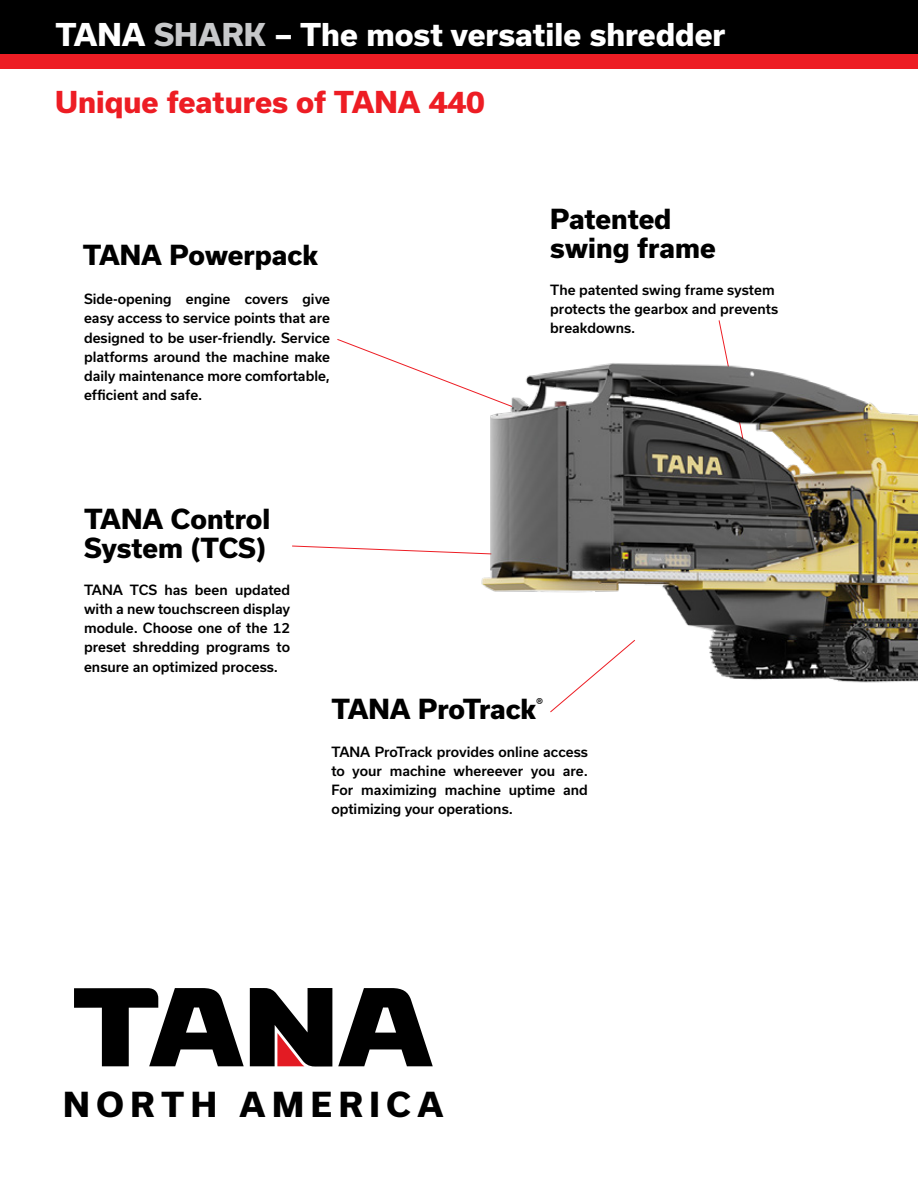
<style>
.page{position:relative;width:918px;height:1188px;background:#fff}
.page>*{position:absolute;margin:0;border:0;box-sizing:border-box;transform-origin:0 0}
.t1{font:800 32.85px "Usual";letter-spacing:.2em;color:#000}
.otsikko_valkoinen{font:800 30px "Usual";color:#fff}
.Iso_otsikko{font:800 28.8px "Usual";color:#ed1d24}
.Pieni_otsikko__isomp{font:800 26.4px "Usual";color:#000}
.Leipis_fix_shrugged{font:500 13.5px/19.2px "Usual";color:#000;text-align:justify}
.s1{color:#c7c8ca}
</style>
<div class="page">
<svg style="left:292px;top:545px;width:99px;height:6px"></svg>
<img style="left:391px;top:320px;width:527px;height:393px">
<div style="left:0;top:0;width:918px;height:64px;background:#000"></div>
<div style="left:0;top:54px;width:918px;height:15px;background:#ed1d24"></div>
<svg style="left:338px;top:988px;width:95px;height:78px"></svg>
<svg style="left:250px;top:988px;width:82px;height:79px;background:#3a2c2d"></svg>
<svg style="left:74px;top:988px;width:170px;height:78px"></svg>
<p class="otsikko_valkoinen" style="left:55px;top:17px;width:672px">TANA <span class="s1">SHARK</span> – The most versatile shredder</p>
<p class="Iso_otsikko" style="left:55px;top:86px;width:431px">Unique features of TANA 440</p>
<p class="Pieni_otsikko__isomp" style="left:83px;top:240px;width:237px">TANA Powerpack</p>
<p class="Leipis_fix_shrugged" style="left:84px;top:290px;width:248px">Side-opening engine covers give easy access to service points that are designed to be user-friendly. Service platforms around the machine make daily maintenance more comfortable, efficient and safe.</p>
<p class="Pieni_otsikko__isomp" style="left:84px;top:504px;width:188px">TANA Control</p>
<p class="Pieni_otsikko__isomp" style="left:84px;top:533px;width:183px">System (TCS)</p>
<p class="Leipis_fix_shrugged" style="left:84px;top:580px;width:208px">TANA TCS has been updated with a new touchscreen display module. Choose one of the 12 preset shredding programs to ensure an optimized process.</p>
<p class="Pieni_otsikko__isomp" style="left:550px;top:204px;width:123px">Patented</p>
<p class="Pieni_otsikko__isomp" style="left:550px;top:233px;width:167px">swing frame</p>
<p class="Leipis_fix_shrugged" style="left:550px;top:280px;width:229px;text-align:left">The patented swing frame system protects the gearbox and prevents breakdowns.</p>
<p class="Pieni_otsikko__isomp" style="left:331px;top:693px;width:213px">TANA ProTrack<sup>®</sup></p>
<p class="Leipis_fix_shrugged" style="left:331px;top:742px;width:258px">TANA ProTrack provides online access to your machine whereever you are.<br>For maximizing machine uptime and optimizing your operations.</p>
<p class="t1" style="left:63px;top:1085px;width:382px">NORTH AMERICA</p>
</div>
